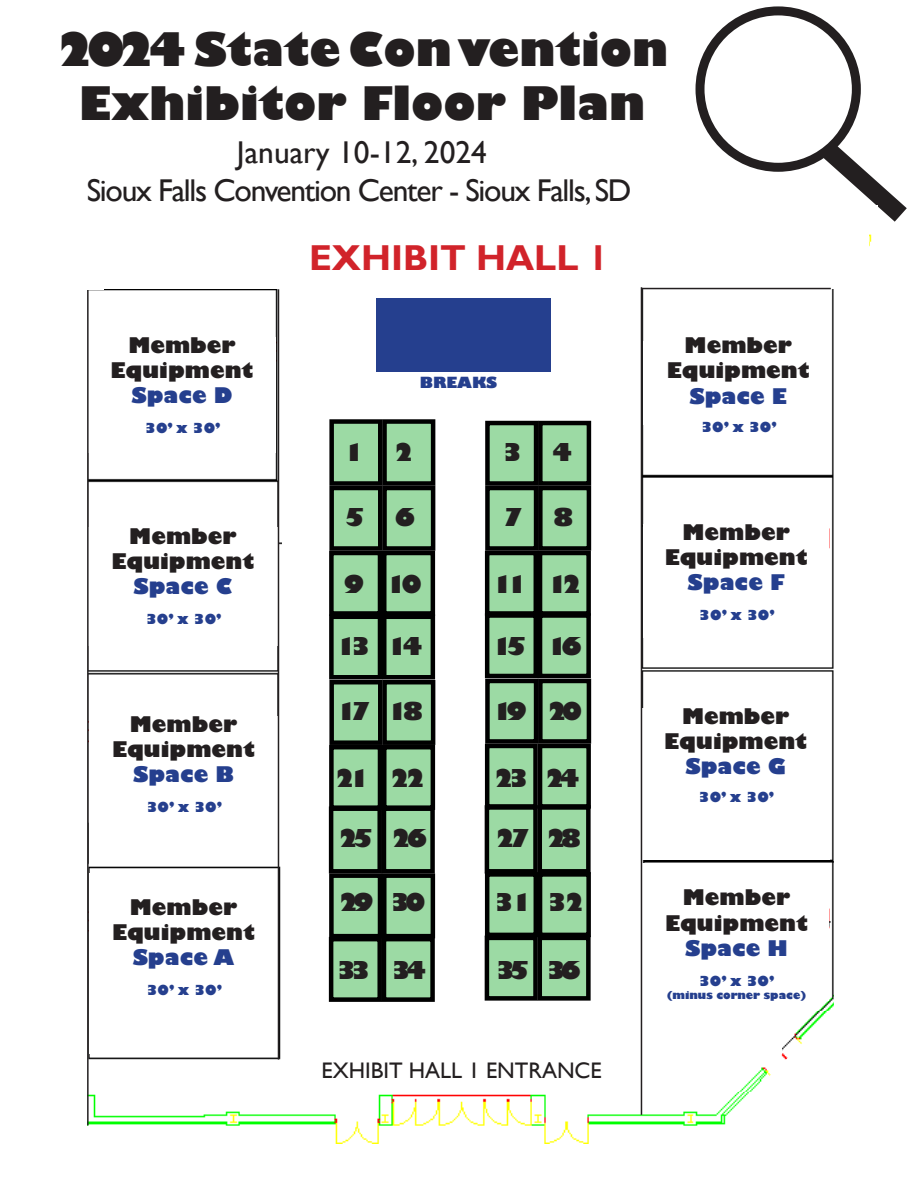
<style>
.page{position:relative;width:918px;height:1188px;background:#fff}
.page>*{position:absolute;margin:0;border:0;box-sizing:border-box;transform-origin:0 0}
.t1{font:800 45px/54px "Gill Sans";color:#231f20;text-align:center}
.t2{font:700 36px "Gill Sans";color:#d1232a}
.t3{font:31.5px/37.8px "Gill Sans";letter-spacing:-.04em;color:#231f20;text-align:center}
.t4{font:800 24px "Gill Sans";letter-spacing:-.24em;color:#231f20}
.t5{font:22.5px "Gill Sans";color:#231f20}
.t6{font:800 21px/25.2px "Gill Sans";color:#231f20;text-align:center}
.t7{font:800 15px "Gill Sans";color:#253f8e}
.t8{font:800 13.5px "Gill Sans";color:#253f8e}
.t9{font:800 10.5px "Gill Sans";color:#253f8e}
.s1{font-style:inherit}
.s2{color:#253f8e}
</style>
<div class="page">
<div style="left:696px;top:6px;width:165px;height:166px;border:9px solid #231f20;border-radius:50%"></div>
<svg style="left:804px;top:126px;width:103px;height:96px"></svg>
<img style="left:87px;top:205px;width:790px;height:939px">
<div style="left:282px;top:402px;width:359px;height:638px;background:#fff"></div>
<div style="left:62px;top:205px;width:807px;height:84px;background:#fff"></div>
<div style="left:329px;top:419px;width:54px;height:67px;background:#9cdaa4;border:4px solid #000"></div>
<div style="left:382px;top:419px;width:53px;height:67px;background:#9cdaa4;border:4px solid #000"></div>
<div style="left:329px;top:486px;width:54px;height:65px;background:#9cdaa4;border:4px solid #000"></div>
<div style="left:382px;top:486px;width:53px;height:65px;background:#9cdaa4;border:4px solid #000"></div>
<div style="left:329px;top:551px;width:53px;height:65px;background:#9cdaa4;border:4px solid #000"></div>
<div style="left:382px;top:551px;width:53px;height:65px;background:#9cdaa4;border:4px solid #000"></div>
<div style="left:485px;top:421px;width:53px;height:65px;background:#9cdaa4;border:4px solid #000"></div>
<div style="left:538px;top:421px;width:53px;height:65px;background:#9cdaa4;border:4px solid #000"></div>
<div style="left:485px;top:486px;width:53px;height:65px;background:#9cdaa4;border:4px solid #000"></div>
<div style="left:538px;top:486px;width:53px;height:65px;background:#9cdaa4;border:4px solid #000"></div>
<div style="left:485px;top:551px;width:53px;height:65px;background:#9cdaa4;border:4px solid #000"></div>
<div style="left:538px;top:551px;width:53px;height:65px;background:#9cdaa4;border:4px solid #000"></div>
<div style="left:329px;top:745px;width:53px;height:65px;background:#9cdaa4;border:4px solid #000"></div>
<div style="left:382px;top:745px;width:53px;height:65px;background:#9cdaa4;border:4px solid #000"></div>
<div style="left:485px;top:744px;width:53px;height:65px;background:#9cdaa4;border:4px solid #000"></div>
<div style="left:538px;top:744px;width:53px;height:65px;background:#9cdaa4;border:4px solid #000"></div>
<div style="left:329px;top:680px;width:54px;height:65px;background:#9cdaa4;border:4px solid #000"></div>
<div style="left:382px;top:680px;width:53px;height:65px;background:#9cdaa4;border:4px solid #000"></div>
<div style="left:485px;top:679px;width:53px;height:65px;background:#9cdaa4;border:4px solid #000"></div>
<div style="left:538px;top:679px;width:53px;height:65px;background:#9cdaa4;border:4px solid #000"></div>
<div style="left:329px;top:615px;width:53px;height:65px;background:#9cdaa4;border:4px solid #000"></div>
<div style="left:382px;top:615px;width:53px;height:65px;background:#9cdaa4;border:4px solid #000"></div>
<div style="left:485px;top:613px;width:53px;height:65px;background:#9cdaa4;border:4px solid #000"></div>
<div style="left:538px;top:613px;width:53px;height:65px;background:#9cdaa4;border:4px solid #000"></div>
<div style="left:119px;top:317px;width:141px;height:83px;background:#fff"></div>
<div style="left:676px;top:673px;width:140px;height:83px;background:#fff"></div>
<div style="left:642px;top:863px;width:111px;height:208px;background:#fff"></div>
<div style="left:89px;top:716px;width:189px;height:148px;background:#fff"></div>
<div style="left:88px;top:528px;width:190px;height:118px;background:#fff"></div>
<div style="left:644px;top:524px;width:185px;height:113px;background:#fff"></div>
<div style="left:642px;top:708px;width:187px;height:152px;background:#fff"></div>
<div style="left:823px;top:1074px;width:69px;height:66px;background:#fff"></div>
<svg style="left:754px;top:1028px;width:81px;height:81px"></svg>
<div style="left:88px;top:337px;width:188px;height:116px;background:#fff"></div>
<div style="left:329px;top:937px;width:53px;height:65px;background:#9cdaa4;border:4px solid #000"></div>
<div style="left:382px;top:937px;width:53px;height:65px;background:#9cdaa4;border:4px solid #000"></div>
<div style="left:485px;top:936px;width:53px;height:65px;background:#9cdaa4;border:4px solid #000"></div>
<div style="left:538px;top:936px;width:53px;height:65px;background:#9cdaa4;border:4px solid #000"></div>
<div style="left:329px;top:873px;width:53px;height:65px;background:#9cdaa4;border:4px solid #000"></div>
<div style="left:382px;top:873px;width:53px;height:65px;background:#9cdaa4;border:4px solid #000"></div>
<div style="left:485px;top:872px;width:53px;height:65px;background:#9cdaa4;border:4px solid #000"></div>
<div style="left:538px;top:872px;width:53px;height:65px;background:#9cdaa4;border:4px solid #000"></div>
<div style="left:329px;top:806px;width:53px;height:68px;background:#9cdaa4;border:4px solid #000"></div>
<div style="left:382px;top:806px;width:53px;height:68px;background:#9cdaa4;border:4px solid #000"></div>
<div style="left:485px;top:805px;width:53px;height:69px;background:#9cdaa4;border:4px solid #000"></div>
<div style="left:538px;top:805px;width:53px;height:69px;background:#9cdaa4;border:4px solid #000"></div>
<div style="left:835px;top:249px;width:71px;height:806px;background:#fff"></div>
<hr style="left:87px;top:285px;width:2px;height:840px;background:#231f20">
<div style="left:646px;top:337px;width:185px;height:116px;background:#fff"></div>
<div style="left:644px;top:864px;width:185px;height:137px;background:#fff"></div>
<hr style="left:641px;top:288px;width:190px;height:1px;background:#231f20">
<div style="left:746px;top:1043px;width:36px;height:11px;background:#fff"></div>
<hr style="left:641px;top:287px;width:1px;height:828px;background:#231f20">
<div style="left:89px;top:874px;width:189px;height:180px;background:#fff"></div>
<div style="left:76px;top:268px;width:28px;height:21px;background:#fff"></div>
<hr style="left:278px;top:289px;width:1px;height:771px;background:#231f20">
<div style="left:376px;top:298px;width:175px;height:74px;background:#253f8e"></div>
<p class="t1" style="left:56px;top:25px;width:614px">202<span class="s1">4</span> State Convention<br>Exhibitor Floor Plan</p>
<p class="t3" style="left:87px;top:134px;width:546px">January 10-12, 2024<br>Sioux Falls Convention Center - Sioux Falls, SD</p>
<p class="t6" style="left:111px;top:334px;width:144px">Member<br>Equipment<br><span class="s2">Space D</span></p>
<p class="t8" style="left:145px;top:420px;width:78px">30’ x 30’</p>
<p class="t6" style="left:111px;top:525px;width:144px">Member<br>Equipment<br><span class="s2">Space C</span></p>
<p class="t8" style="left:145px;top:610px;width:78px">30’ x 30’</p>
<p class="t6" style="left:112px;top:713px;width:144px">Member<br>Equipment<br><span class="s2">Space B</span></p>
<p class="t8" style="left:146px;top:798px;width:78px">30’ x 30’</p>
<p class="t6" style="left:112px;top:896px;width:144px">Member<br>Equipment<br><span class="s2">Space A</span></p>
<p class="t8" style="left:146px;top:981px;width:78px">30’ x 30’</p>
<p class="t2" style="left:309px;top:236px;width:301px">EXHIBIT HALL 1</p>
<p class="t7" style="left:420px;top:373px;width:79px">BREAKS</p>
<p class="t4" style="left:344px;top:437px;width:72px">1 2</p>
<p class="t4" style="left:502px;top:437px;width:72px">3 4</p>
<p class="t4" style="left:345px;top:502px;width:72px">5 6</p>
<p class="t4" style="left:503px;top:502px;width:72px">7 8</p>
<p class="t4" style="left:344px;top:569px;width:80px">9 10</p>
<p class="t4" style="left:492px;top:569px;width:92px">11 12</p>
<p class="t4" style="left:336px;top:632px;width:89px">13 14</p>
<p class="t4" style="left:492px;top:632px;width:92px">15 16</p>
<p class="t4" style="left:336px;top:696px;width:89px">17 18</p>
<p class="t4" style="left:492px;top:696px;width:92px">19 20</p>
<p class="t4" style="left:335px;top:763px;width:93px">21 22</p>
<p class="t4" style="left:494px;top:763px;width:88px">23 24</p>
<p class="t4" style="left:338px;top:823px;width:91px">25 26</p>
<p class="t4" style="left:495px;top:823px;width:88px">27 28</p>
<p class="t4" style="left:339px;top:888px;width:89px">29 30</p>
<p class="t4" style="left:494px;top:888px;width:93px">31 32</p>
<p class="t4" style="left:336px;top:955px;width:93px">33 34</p>
<p class="t4" style="left:495px;top:955px;width:88px">35 36</p>
<p class="t5" style="left:322px;top:1057px;width:282px">EXHIBIT HALL 1 ENTRANCE</p>
<p class="t6" style="left:667px;top:334px;width:144px">Member<br>Equipment<br><span class="s2">Space E</span></p>
<p class="t8" style="left:701px;top:419px;width:78px">30’ x 30’</p>
<p class="t6" style="left:665px;top:521px;width:144px">Member<br>Equipment<br><span class="s2">Space F</span></p>
<p class="t8" style="left:699px;top:606px;width:78px">30’ x 30’</p>
<p class="t6" style="left:664px;top:705px;width:144px">Member<br>Equipment<br><span class="s2">Space G</span></p>
<p class="t8" style="left:698px;top:789px;width:78px">30’ x 30’</p>
<p class="t6" style="left:665px;top:887px;width:144px">Member<br>Equipment<br><span class="s2">Space H</span></p>
<p class="t8" style="left:698px;top:973px;width:78px">30’ x 30’</p>
<p class="t9" style="left:667px;top:989px;width:141px">(minus corner space)</p>
</div>
